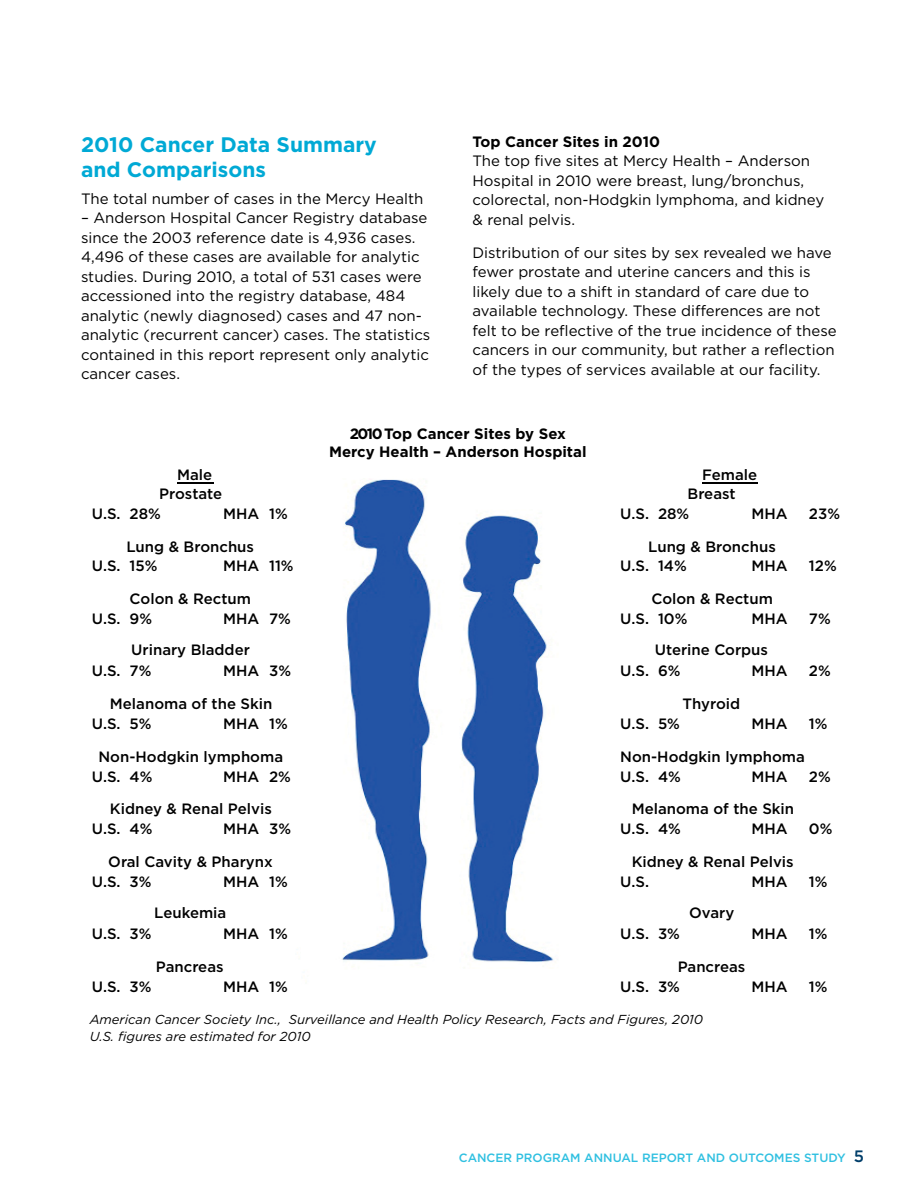
<style>
.page{position:relative;width:918px;height:1188px;background:#fff}
.page>*{position:absolute;margin:0;border:0;box-sizing:border-box;transform-origin:0 0}
.t1{font:700 21px/25.5px "Gotham";color:#00a9d5}
.t2{font:15px/19.5px "Gotham";color:#000}
.t3{font:500 15px "Gotham";color:#010101}
.t4{font:700 15px/18px "Gotham";color:#010101;text-align:center}
.t5{font:700 15px "Gotham";color:#000}
.t6{font:italic 13.05px/16.4px "Gotham";color:#010101}
.t7{font:500 12px "Gotham";color:#2fc0e1}
.s1{font-size:16.5px;color:#003e6a}
</style>
<div class="page">
<hr style="left:177px;top:482px;width:36px;height:2px;background:#010101">
<hr style="left:702px;top:482px;width:56px;height:2px;background:#010101">
<img style="left:461px;top:514px;width:93px;height:448px">
<img style="left:342px;top:479px;width:89px;height:488px">
<h1 class="t1" style="left:81px;top:131px;width:297px">2010 Cancer Data Summary and Comparisons</h1>
<p class="t2" style="left:81px;top:188px;width:344px">The total number of cases in the Mercy Health</p>
<p class="t2" style="left:81px;top:208px;width:351px">– Anderson Hospital Cancer Registry database since the 2003 reference date is 4,936 cases.<br>4,496 of these cases are available for analytic studies. During 2010, a total of 531 cases were accessioned into the registry database, 484 analytic (newly diagnosed) cases and 47 non&shy;analytic (recurrent cancer) cases. The statistics contained in this report represent only analytic cancer cases.</p>
<p class="t5" style="left:472px;top:132px;width:189px">Top Cancer Sites in 2010</p>
<p class="t2" style="left:472px;top:151px;width:353px">The top five sites at Mercy Health – Anderson Hospital in 2010 were breast, lung/bronchus, colorectal, non-Hodgkin lymphoma, and kidney &amp; renal pelvis.</p>
<p class="t2" style="left:472px;top:243px;width:366px">Distribution of our sites by sex revealed we have fewer prostate and uterine cancers and this is likely due to a shift in standard of care due to available technology. These differences are not felt to be reflective of the true incidence of these cancers in our community, but rather a reflection of the types of services available at our facility.</p>
<p class="t4" style="left:329px;top:424px;width:259px">2010 Top Cancer Sites by Sex<br>Mercy Health – Anderson Hospital</p>
<p class="t3" style="left:177px;top:464px;width:37px">Male</p>
<p class="t3" style="left:702px;top:464px;width:56px">Female</p>
<p class="t3" style="left:159px;top:484px;width:65px">Prostate</p>
<p class="t3" style="left:688px;top:484px;width:50px">Breast</p>
<p class="t3" style="left:92px;top:504px;width:71px">U.S. 28%</p>
<p class="t3" style="left:223px;top:504px;width:66px">MHA 1%</p>
<p class="t3" style="left:620px;top:504px;width:71px">U.S. 28%</p>
<p class="t3" style="left:752px;top:504px;width:38px">MHA</p>
<p class="t3" style="left:809px;top:504px;width:33px">23%</p>
<p class="t3" style="left:126px;top:537px;width:129px">Lung &amp; Bronchus</p>
<p class="t3" style="left:648px;top:537px;width:129px">Lung &amp; Bronchus</p>
<p class="t3" style="left:92px;top:556px;width:67px">U.S. 15%</p>
<p class="t3" style="left:223px;top:556px;width:72px">MHA 11%</p>
<p class="t3" style="left:620px;top:556px;width:68px">U.S. 14%</p>
<p class="t3" style="left:752px;top:556px;width:38px">MHA</p>
<p class="t3" style="left:809px;top:556px;width:29px">12%</p>
<p class="t3" style="left:130px;top:589px;width:123px">Colon &amp; Rectum</p>
<p class="t3" style="left:651px;top:589px;width:123px">Colon &amp; Rectum</p>
<p class="t3" style="left:92px;top:609px;width:62px">U.S. 9%</p>
<p class="t3" style="left:223px;top:609px;width:69px">MHA 7%</p>
<p class="t3" style="left:620px;top:609px;width:69px">U.S. 10%</p>
<p class="t3" style="left:752px;top:609px;width:38px">MHA</p>
<p class="t3" style="left:809px;top:609px;width:23px">7%</p>
<p class="t3" style="left:131px;top:640px;width:120px">Urinary Bladder</p>
<p class="t3" style="left:655px;top:640px;width:115px">Uterine Corpus</p>
<p class="t3" style="left:92px;top:661px;width:61px">U.S. 7%</p>
<p class="t3" style="left:223px;top:661px;width:69px">MHA 3%</p>
<p class="t3" style="left:620px;top:661px;width:62px">U.S. 6%</p>
<p class="t3" style="left:752px;top:661px;width:38px">MHA</p>
<p class="t3" style="left:809px;top:661px;width:23px">2%</p>
<p class="t3" style="left:110px;top:694px;width:164px">Melanoma of the Skin</p>
<p class="t3" style="left:683px;top:694px;width:59px">Thyroid</p>
<p class="t3" style="left:92px;top:714px;width:61px">U.S. 5%</p>
<p class="t3" style="left:223px;top:714px;width:66px">MHA 1%</p>
<p class="t3" style="left:620px;top:714px;width:61px">U.S. 5%</p>
<p class="t3" style="left:752px;top:714px;width:38px">MHA</p>
<p class="t3" style="left:809px;top:714px;width:20px">1%</p>
<p class="t3" style="left:98px;top:747px;width:186px">Non-Hodgkin lymphoma</p>
<p class="t3" style="left:620px;top:747px;width:186px">Non-Hodgkin lymphoma</p>
<p class="t3" style="left:92px;top:766px;width:62px">U.S. 4%</p>
<p class="t3" style="left:223px;top:766px;width:69px">MHA 2%</p>
<p class="t3" style="left:620px;top:766px;width:62px">U.S. 4%</p>
<p class="t3" style="left:752px;top:766px;width:38px">MHA</p>
<p class="t3" style="left:809px;top:766px;width:23px">2%</p>
<p class="t3" style="left:110px;top:799px;width:163px">Kidney &amp; Renal Pelvis</p>
<p class="t3" style="left:632px;top:799px;width:164px">Melanoma of the Skin</p>
<p class="t3" style="left:108px;top:852px;width:166px">Oral Cavity &amp; Pharynx</p>
<p class="t3" style="left:632px;top:852px;width:163px">Kidney &amp; Renal Pelvis</p>
<p class="t3" style="left:154px;top:903px;width:74px">Leukemia</p>
<p class="t3" style="left:689px;top:903px;width:47px">Ovary</p>
<p class="t3" style="left:92px;top:819px;width:62px">U.S. 4%</p>
<p class="t3" style="left:223px;top:819px;width:69px">MHA 3%</p>
<p class="t3" style="left:620px;top:819px;width:62px">U.S. 4%</p>
<p class="t3" style="left:752px;top:819px;width:38px">MHA</p>
<p class="t3" style="left:809px;top:819px;width:25px">0%</p>
<p class="t3" style="left:92px;top:871px;width:61px">U.S. 3%</p>
<p class="t3" style="left:223px;top:871px;width:66px">MHA 1%</p>
<p class="t3" style="left:620px;top:871px;width:30px">U.S.</p>
<p class="t3" style="left:752px;top:871px;width:38px">MHA</p>
<p class="t3" style="left:809px;top:871px;width:20px">1%</p>
<p class="t3" style="left:92px;top:924px;width:61px">U.S. 3%</p>
<p class="t3" style="left:223px;top:924px;width:66px">MHA 1%</p>
<p class="t3" style="left:620px;top:924px;width:61px">U.S. 3%</p>
<p class="t3" style="left:752px;top:924px;width:38px">MHA</p>
<p class="t3" style="left:809px;top:924px;width:20px">1%</p>
<p class="t3" style="left:156px;top:957px;width:69px">Pancreas</p>
<p class="t3" style="left:678px;top:957px;width:69px">Pancreas</p>
<p class="t3" style="left:92px;top:976px;width:61px">U.S. 3%</p>
<p class="t3" style="left:223px;top:976px;width:66px">MHA 1%</p>
<p class="t3" style="left:620px;top:976px;width:61px">U.S. 3%</p>
<p class="t3" style="left:752px;top:976px;width:38px">MHA</p>
<p class="t3" style="left:809px;top:976px;width:20px">1%</p>
<p class="t6" style="left:90px;top:1011px;width:615px">American Cancer Society Inc., Surveillance and Health Policy Research, Facts and Figures, 2010<br>U.S. figures are estimated for 2010</p>
<p class="t7" style="left:459px;top:1150px;width:407px">Cancer Program Annual Report and Outcomes Study <span class="s1">5</span></p>
</div>
